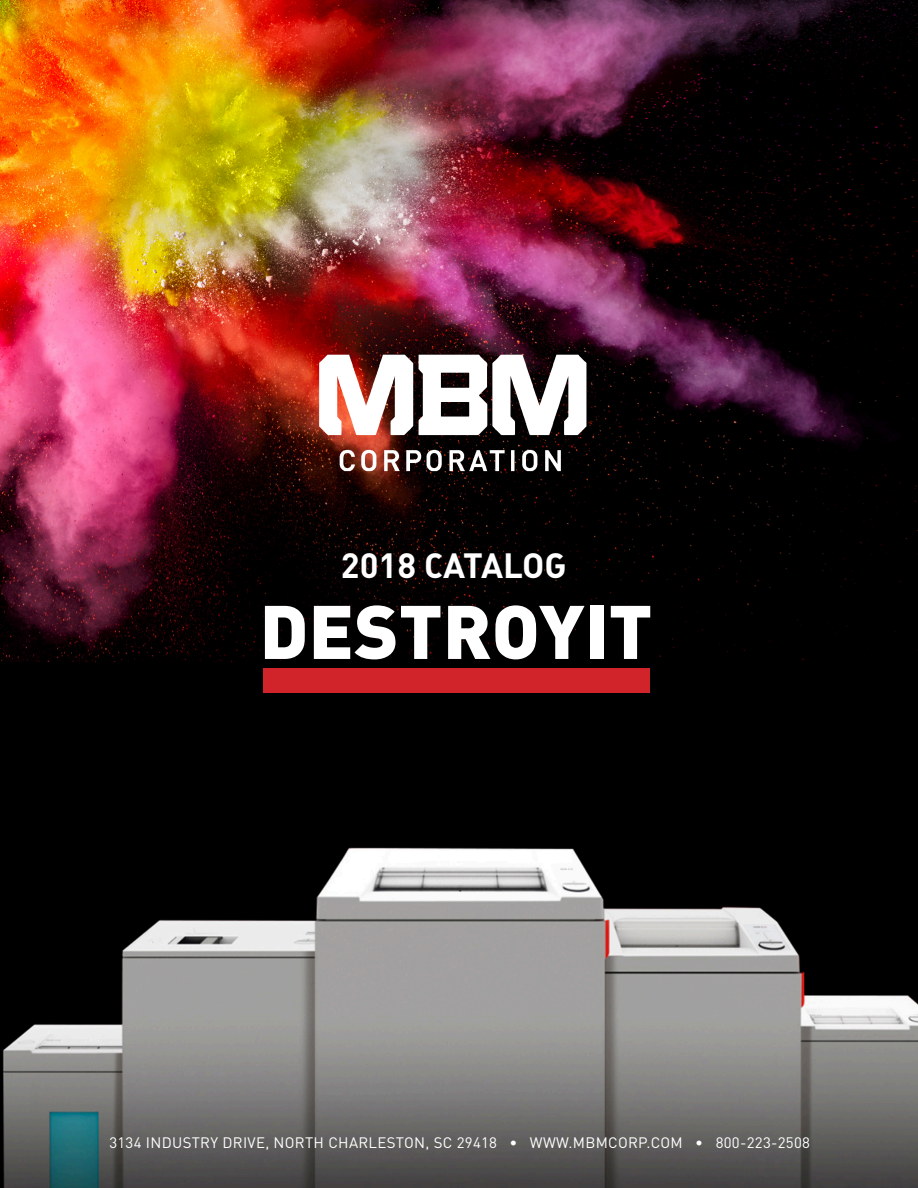
<style>
.page{position:relative;width:918px;height:1188px;background:#fff}
.page>*{position:absolute;margin:0;border:0;box-sizing:border-box;transform-origin:0 0}
.t1{font:900 74.55px "DIN";color:#fff}
.t2{font:700 34.65px "DIN";color:#fff}
.t3{font:15px "DIN";letter-spacing:.02em;color:#fff}
</style>
<div class="page">
<img style="left:0;top:0;width:918px;height:1188px">
<img style="left:314px;top:353px;width:277px;height:120px">
<div style="left:264px;top:668px;width:386px;height:25px;background:#d1232a"></div>
<p class="t2" style="left:341px;top:543px;width:227px">2018 CATALOG</p>
<p class="t1" style="left:260px;top:582px;width:394px">DESTROYIT</p>
<p class="t3" style="left:109px;top:1133px;width:702px">3134 INDUSTRY DRIVE, NORTH CHARLESTON, SC 29418 • WWW.MBMCORP.COM • 800-223-2508</p>
</div>
